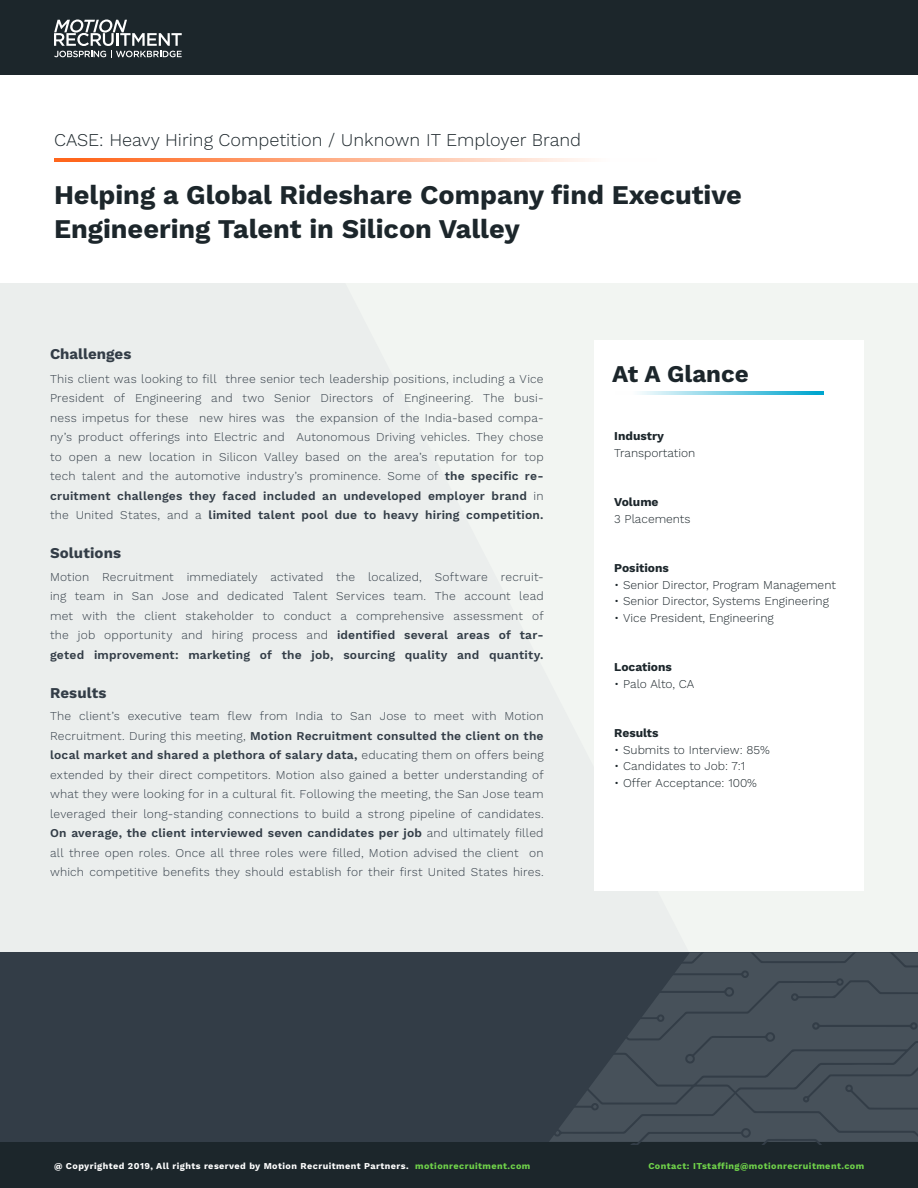
<style>
.page{position:relative;width:918px;height:1188px;background:#fff}
.page>*{position:absolute;margin:0;border:0;box-sizing:border-box;transform-origin:0 0}
.t1{font:700 27px/34.5px "Work Sans";color:#1c262b}
.t2{font:700 24px "Work Sans";color:#1c262b}
.t3{font:300 18px "Work Sans";color:#1c262b}
.t4{font:700 15px "Work Sans";color:#333d47}
.t5{font:300 12px/19.5px "Work Sans";letter-spacing:.015em;color:#333d47;text-align:justify}
.t6{font:300 12px "Work Sans";color:#1c262b}
.t7{font:700 12px "Work Sans";color:#1c262b}
.t8{font:700 9px "Work Sans";letter-spacing:.05em;color:#fff}
.t9{font:700 9px "Work Sans";letter-spacing:.05em;color:#70d44a}
.s1{font-weight:600}
.s2{color:#70d44a}
</style>
<div class="page">
<div style="left:0;top:0;width:918px;height:74px;background:#1c262b"></div>
<div style="left:0;top:1114px;width:918px;height:74px;background:#1c262b"></div>
<div style="left:0;top:284px;width:918px;height:669px;background:#ebeeed"></div>
<hr style="left:54px;top:158px;width:602px;height:3px;background:#ff661c">
<div style="left:594px;top:340px;width:270px;height:551px;background:#fff"></div>
<hr style="left:615px;top:392px;width:209px;height:3px;background:#00a6cf">
<div style="left:0;top:953px;width:918px;height:189px;background:#333d47"></div>
<svg style="left:549px;top:953px;width:369px;height:192px"></svg>
<svg style="left:54px;top:19px;width:128px;height:39px"></svg>
<h3 class="t3" style="left:54px;top:129px;width:529px">CASE: Heavy Hiring Competition / Unknown IT Employer Brand</h3>
<h1 class="t1" style="left:54px;top:178px;width:690px">Helping a Global Rideshare Company find Executive<br>Engineering Talent in Silicon Valley</h1>
<p class="t4" style="left:50px;top:345px;width:83px">Challenges</p>
<p class="t5" style="left:50px;top:370px;width:495px">This client was looking to fill three senior tech leadership positions, including a Vice President of Engineering and two Senior Directors of Engineering. The busi&shy;ness impetus for these new hires was the expansion of the India-based compa&shy;ny’s product offerings into Electric and Autonomous Driving vehicles. They chose to open a new location in Silicon Valley based on the area’s reputation for top tech talent and the automotive industry’s prominence. Some of <span class="s1">the specific re&shy;cruitment challenges they faced included an undeveloped employer brand</span> in the United States, and a <span class="s1">limited talent pool due to heavy hiring competition.</span></p>
<p class="t4" style="left:50px;top:545px;width:73px">Solutions</p>
<p class="t5" style="left:50px;top:568px;width:495px">Motion Recruitment immediately activated the localized, Software recruit&shy;ing team in San Jose and dedicated Talent Services team. The account lead met with the client stakeholder to conduct a comprehensive assessment of the job opportunity and hiring process and <span class="s1">identified several areas of tar&shy;geted improvement: marketing of the job, sourcing quality and quantity.</span></p>
<p class="t4" style="left:50px;top:684px;width:58px">Results</p>
<p class="t5" style="left:50px;top:707px;width:495px">The client’s executive team flew from India to San Jose to meet with Motion Recruitment. During this meeting, <span class="s1">Motion Recruitment consulted the client on the local market and shared a plethora of salary data,</span> educating them on offers being extended by their direct competitors. Motion also gained a better understanding of what they were looking for in a cultural fit. Following the meeting, the San Jose team leveraged their long-standing connections to build a strong pipeline of candidates.<br><span class="s1">On average, the client interviewed seven candidates per job</span> and ultimately filled all three open roles. Once all three roles were filled, Motion advised the client on which competitive benefits they should establish for their first United States hires.</p>
<h2 class="t2" style="left:612px;top:359px;width:138px">At A Glance</h2>
<p class="t7" style="left:614px;top:429px;width:51px">Industry</p>
<p class="t6" style="left:614px;top:446px;width:83px">Transportation</p>
<p class="t7" style="left:614px;top:495px;width:46px">Volume</p>
<p class="t6" style="left:614px;top:512px;width:78px">3 Placements</p>
<p class="t7" style="left:614px;top:561px;width:56px">Positions</p>
<p class="t6" style="left:614px;top:578px;width:223px">• Senior Director, Program Management</p>
<p class="t6" style="left:614px;top:594px;width:216px">• Senior Director, Systems Engineering</p>
<p class="t6" style="left:614px;top:611px;width:161px">• Vice President, Engineering</p>
<p class="t7" style="left:614px;top:660px;width:59px">Locations</p>
<p class="t6" style="left:614px;top:677px;width:82px">• Palo Alto, CA</p>
<p class="t7" style="left:614px;top:726px;width:46px">Results</p>
<p class="t6" style="left:614px;top:743px;width:157px">• Submits to Interview: 85%</p>
<p class="t6" style="left:614px;top:759px;width:132px">• Candidates to Job: 7:1</p>
<p class="t6" style="left:614px;top:776px;width:144px">• Offer Acceptance: 100%</p>
<p class="t8" style="left:54px;top:1161px;width:478px">@ Copyrighted 2019, All rights reserved by Motion Recruitment Partners. <span class="s2">motionrecruitment.com</span></p>
<p class="t9" style="left:648px;top:1161px;width:217px">Contact: ITstaffing@motionrecruitment.com</p>
</div>
